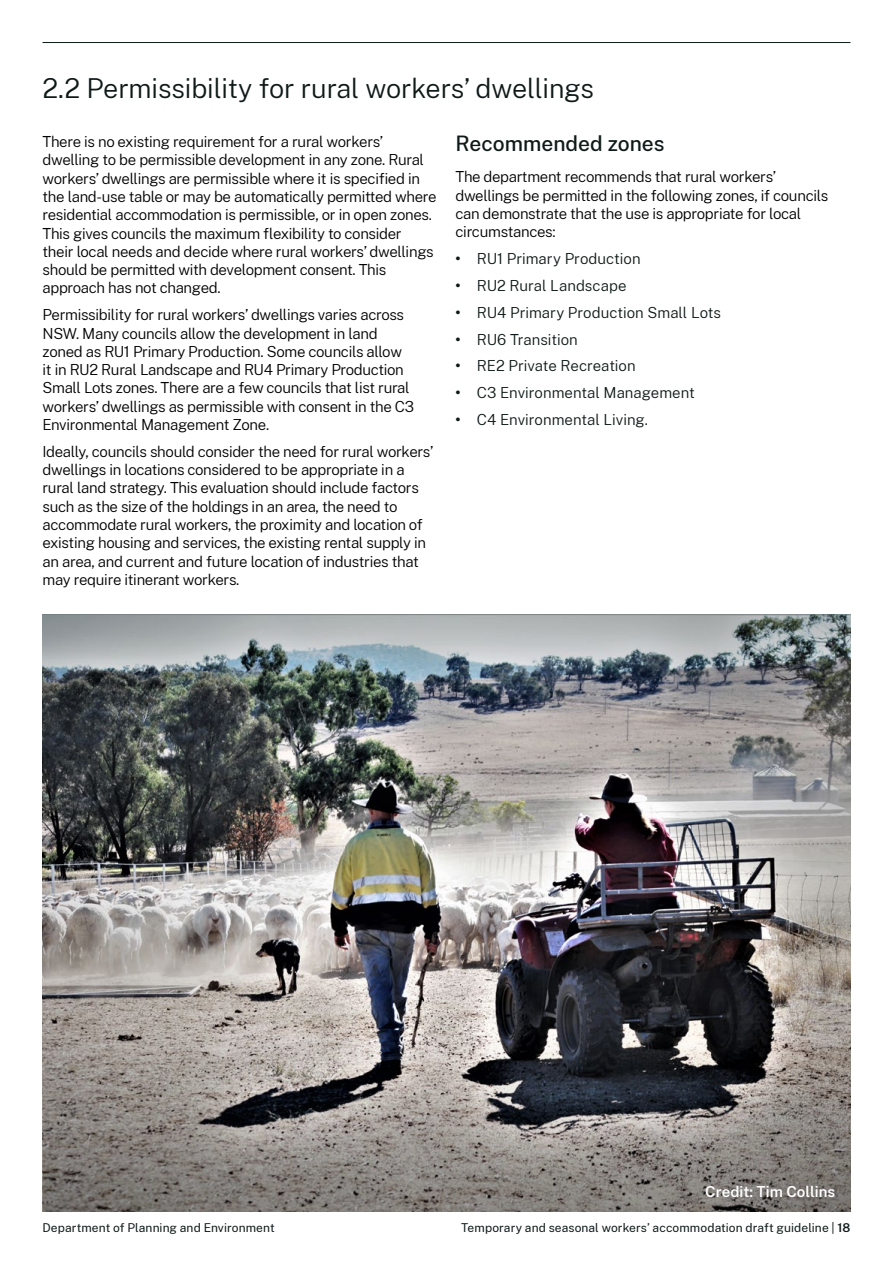
<style>
.page{position:relative;width:893px;height:1263px;background:#fff}
.page>*{position:absolute;margin:0;border:0;box-sizing:border-box;transform-origin:0 0}
.Heading_2__H2{font:300 27px "Public Sans";letter-spacing:-.005em;color:#0f1a18}
.Heading_3__H3{font:500 21px "Public Sans";color:#0f1a18}
.Body{font:300 15px/18.3px "Public Sans";letter-spacing:-.02em;color:#000}
.Level_1_bullet{font:300 15px "Public Sans";color:#0f1a18}
.t1{font:600 15px "Public Sans";color:#fff}
.t2{font:12px "Public Sans";letter-spacing:.01em;color:#0f1a18}
.s1{font-weight:700}
.s2{font-weight:600}
</style>
<div class="page">
<img style="left:43px;top:614px;width:807px;height:598px">
<hr style="left:43px;top:42px;width:807px;height:1px;background:#0f1a18">
<h2 class="Heading_2__H2" style="left:43px;top:69px;width:553px">2.2 Permissibility for rural workers’ dwellings</h2>
<p class="Body" style="left:43px;top:132px;width:396px">There is no existing requirement for a rural workers’ dwelling to be permissible development in any zone. Rural workers’ dwellings are permissible where it is specified in the land-use table or may be automatically permitted where residential accommodation is permissible, or in open zones.<br>This gives councils the maximum flexibility to consider<br>their local needs and decide where rural workers’ dwellings should be permitted with development consent. This approach has not changed.</p>
<p class="Body" style="left:43px;top:305px;width:373px">Permissibility for rural workers’ dwellings varies across NSW. Many councils allow the development in land zoned as RU1 Primary Production. Some councils allow it in RU2 Rural Landscape and RU4 Primary Production Small Lots zones. There are a few councils that list rural workers’ dwellings as permissible with consent in the C3<br>Environmental Management Zone.</p>
<p class="Body" style="left:43px;top:442px;width:392px">Ideally, councils should consider the need for rural workers’ dwellings in locations considered to be appropriate in a rural land strategy. This evaluation should include factors such as the size of the holdings in an area, the need to accommodate rural workers, the proximity and location of existing housing and services, the existing rental supply in an area, and current and future location of industries that may require itinerant workers.</p>
<h3 class="Heading_3__H3" style="left:455px;top:129px;width:211px">Recommended zones</h3>
<p class="Body" style="left:455px;top:167px;width:374px">The department recommends that rural workers’ dwellings be permitted in the following zones, if councils can demonstrate that the use is appropriate for local circumstances:</p>
<p class="Level_1_bullet" style="left:455px;top:248px;width:187px"><span class="s1">•</span> RU1 Primary Production</p>
<p class="Level_1_bullet" style="left:455px;top:275px;width:172px"><span class="s1">•</span> RU2 Rural Landscape</p>
<p class="Level_1_bullet" style="left:455px;top:302px;width:267px"><span class="s1">•</span> RU4 Primary Production Small Lots</p>
<p class="Level_1_bullet" style="left:455px;top:329px;width:124px"><span class="s1">•</span> RU6 Transition</p>
<p class="Level_1_bullet" style="left:455px;top:356px;width:182px"><span class="s1">•</span> RE2 Private Recreation</p>
<p class="Level_1_bullet" style="left:455px;top:382px;width:241px"><span class="s1">•</span> C3 Environmental Management</p>
<p class="Level_1_bullet" style="left:455px;top:409px;width:194px"><span class="s1">•</span> C4 Environmental Living.</p>
<p class="t1" style="left:705px;top:1180px;width:131px">Credit: Tim Collins</p>
<p class="t2" style="left:43px;top:1219px;width:234px">Department of Planning and Environment</p>
<p class="t2" style="left:461px;top:1219px;width:391px">Temporary and seasonal workers’ accommodation draft guideline | <span class="s2">18</span></p>
</div>
